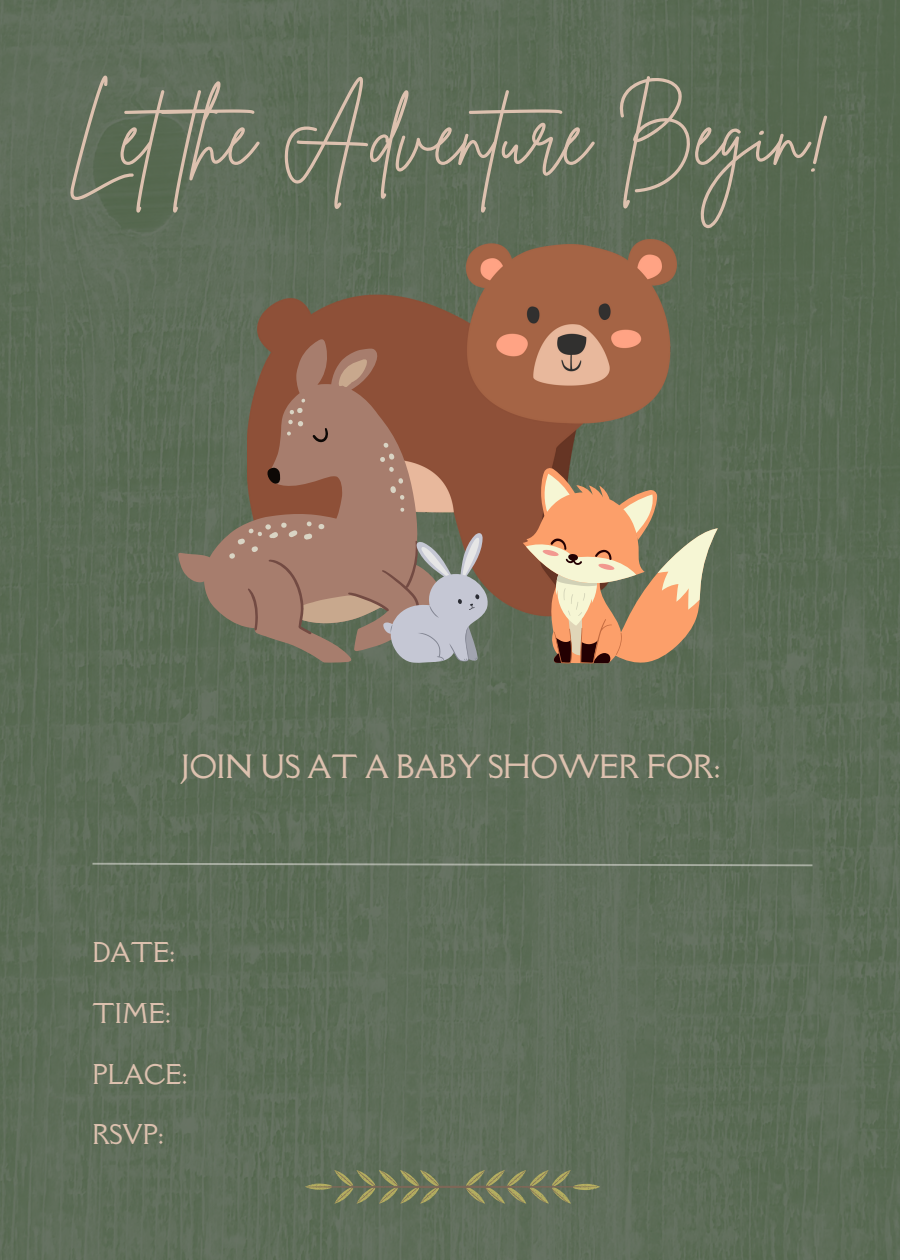
<style>
.page{position:relative;width:900px;height:1260px;background:#fff}
.page>*{position:absolute;margin:0;border:0;box-sizing:border-box;transform-origin:0 0}
.t1{font:83.5px "Brittany Signature";color:#ddc1af}
.t2{font:29.5px "Della Respira";color:#ddc1af}
.t3{font:25px "Della Respira";color:#ddc1af}
</style>
<div class="page">
<img style="left:0;top:0;width:900px;height:1260px">
<svg style="left:305px;top:1170px;width:295px;height:34px;background:#71795a"></svg>
<svg style="left:91px;top:862px;width:723px;height:5px;background:#798573"></svg>
<img style="left:247px;top:239px;width:429px;height:377px">
<svg style="left:523px;top:467px;width:195px;height:197px;background:#b1906e"></svg>
<svg style="left:178px;top:336px;width:268px;height:327px;background:#6d6955"></svg>
<svg style="left:228px;top:357px;width:260px;height:307px;background:#997665"></svg>
<p class="t1" style="left:66px;top:81px;width:767px">Letthe Adventure Begin!</p>
<p class="t2" style="left:182px;top:747px;width:539px">JOIN US AT A BABY SHOWER FOR:</p>
<p class="t3" style="left:92px;top:935px;width:84px">DATE:</p>
<p class="t3" style="left:92px;top:996px;width:80px">TIME:</p>
<p class="t3" style="left:92px;top:1057px;width:96px">PLACE:</p>
<p class="t3" style="left:92px;top:1118px;width:73px">RSVP:</p>
</div>
